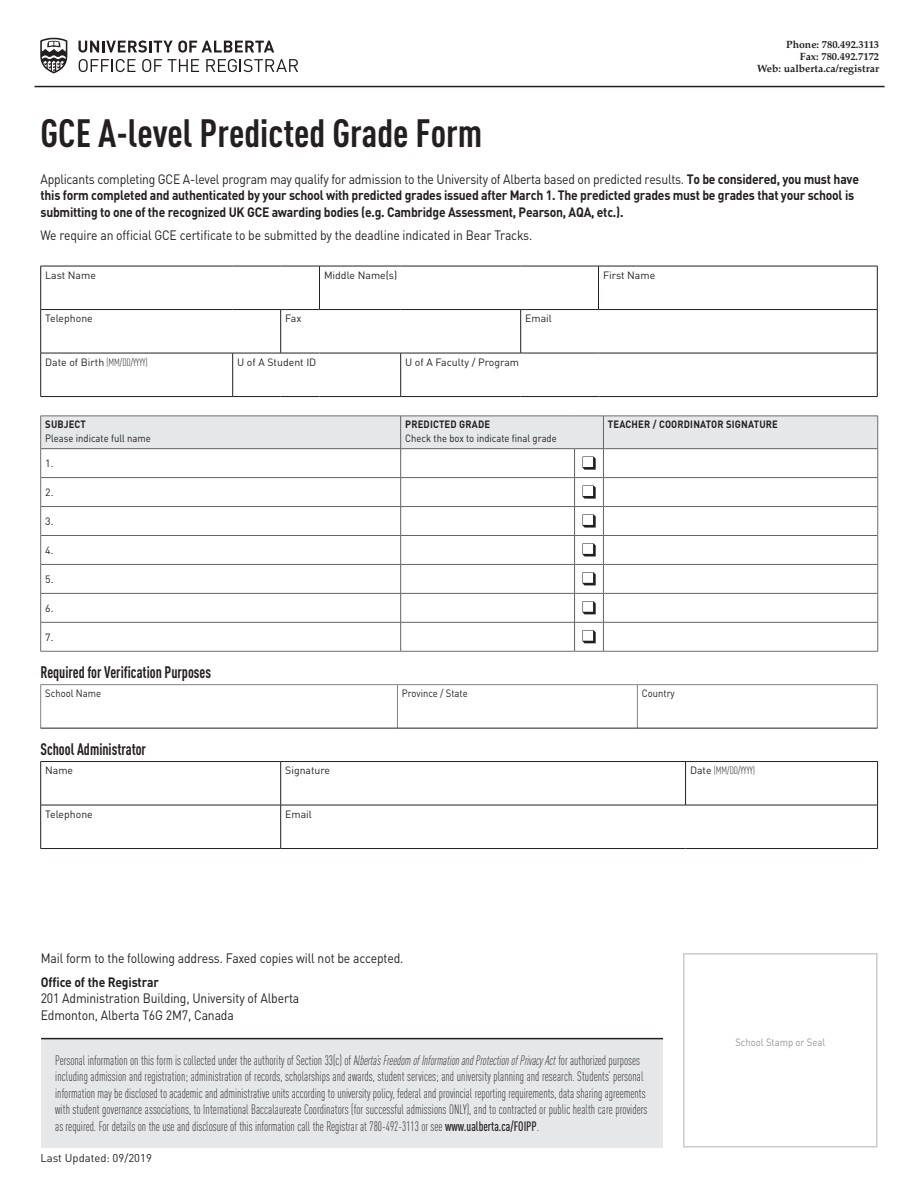
<style>
.page{position:relative;width:918px;height:1188px;background:#fff}
.page>*{position:absolute;margin:0;border:0;box-sizing:border-box;transform-origin:0 0}
.t1{font:700 condensed 39px "DIN Pro";color:#231f20}
.t2{font:700 condensed 16.5px "DIN Pro";color:#231f20;scale:.9 1}
.t3{font:300 condensed 13.5px/16.5px "DIN Pro";color:#231f20;scale:.9 1}
.t4{font:700 13.5px/16.5px "DIN Pro";letter-spacing:-.02em;color:#231f20;scale:.9 1}
.t5{font:13.5px "DIN Pro";letter-spacing:-.01em;color:#231f20;scale:.9 1}
.t6{font:11.25px "DIN Pro";color:#231f20}
.t7{font:10.5px "DIN Pro";color:#231f20}
.t8{font:10.5px "DIN Pro";color:#231f20;scale:.9 1}
.phone{font:700 10.5px/12px "Palatino LT Std";color:#231f20;text-align:right}
.t9{font:700 10.5px "DIN Pro";letter-spacing:.02em;color:#231f20;scale:.9 1}
.t10{font:300 condensed 10.5px "DIN Pro";color:#231f20}
.t11{font:10.5px "DIN Pro";color:#939598;scale:.9 1}
.s1{font-weight:400}
.s2{font-weight:400;font-stretch:normal}
.s3{font-style:italic}
.s4{font-weight:500}
</style>
<div class="page">
<div style="left:683px;top:953px;width:195px;height:195px;border:1px solid #c7c8ca"></div>
<hr style="left:40px;top:266px;width:193px;height:1px;background:#231f20">
<hr style="left:40px;top:266px;width:1px;height:43px;background:#231f20">
<hr style="left:233px;top:266px;width:48px;height:1px;background:#231f20">
<hr style="left:281px;top:266px;width:39px;height:1px;background:#231f20">
<hr style="left:320px;top:266px;width:81px;height:1px;background:#231f20">
<hr style="left:319px;top:266px;width:1px;height:43px;background:#231f20">
<hr style="left:401px;top:266px;width:120px;height:1px;background:#231f20">
<hr style="left:521px;top:266px;width:77px;height:1px;background:#231f20">
<hr style="left:598px;top:266px;width:280px;height:1px;background:#231f20">
<hr style="left:598px;top:266px;width:1px;height:43px;background:#231f20">
<hr style="left:877px;top:266px;width:1px;height:43px;background:#231f20">
<hr style="left:40px;top:353px;width:193px;height:1px;background:#231f20">
<hr style="left:40px;top:353px;width:1px;height:43px;background:#231f20">
<hr style="left:233px;top:353px;width:48px;height:1px;background:#231f20">
<hr style="left:281px;top:353px;width:39px;height:1px;background:#231f20">
<hr style="left:320px;top:353px;width:81px;height:1px;background:#231f20">
<hr style="left:400px;top:353px;width:1px;height:43px;background:#231f20">
<hr style="left:40px;top:396px;width:193px;height:1px;background:#231f20">
<hr style="left:233px;top:396px;width:48px;height:1px;background:#231f20">
<hr style="left:281px;top:396px;width:39px;height:1px;background:#231f20">
<hr style="left:320px;top:396px;width:81px;height:1px;background:#231f20">
<hr style="left:40px;top:309px;width:193px;height:1px;background:#231f20">
<hr style="left:40px;top:310px;width:1px;height:43px;background:#231f20">
<hr style="left:233px;top:309px;width:48px;height:1px;background:#231f20">
<hr style="left:281px;top:309px;width:39px;height:1px;background:#231f20">
<hr style="left:280px;top:310px;width:1px;height:43px;background:#231f20">
<hr style="left:320px;top:309px;width:81px;height:1px;background:#231f20">
<hr style="left:401px;top:309px;width:120px;height:1px;background:#231f20">
<hr style="left:521px;top:309px;width:77px;height:1px;background:#231f20">
<hr style="left:520px;top:310px;width:1px;height:43px;background:#231f20">
<hr style="left:598px;top:309px;width:280px;height:1px;background:#231f20">
<hr style="left:877px;top:310px;width:1px;height:43px;background:#231f20">
<hr style="left:232px;top:353px;width:1px;height:43px;background:#231f20">
<hr style="left:401px;top:353px;width:120px;height:1px;background:#231f20">
<hr style="left:521px;top:353px;width:77px;height:1px;background:#231f20">
<hr style="left:598px;top:353px;width:280px;height:1px;background:#231f20">
<hr style="left:877px;top:353px;width:1px;height:43px;background:#231f20">
<hr style="left:401px;top:396px;width:120px;height:1px;background:#231f20">
<hr style="left:521px;top:396px;width:77px;height:1px;background:#231f20">
<hr style="left:598px;top:396px;width:280px;height:1px;background:#231f20">
<svg style="left:40px;top:416px;width:838px;height:236px"></svg>
<hr style="left:397px;top:685px;width:1px;height:43px;background:#808285">
<hr style="left:637px;top:685px;width:1px;height:43px;background:#808285">
<hr style="left:40px;top:684px;width:357px;height:1px;background:#808285">
<hr style="left:40px;top:685px;width:1px;height:43px;background:#808285">
<hr style="left:397px;top:684px;width:240px;height:1px;background:#808285">
<hr style="left:637px;top:684px;width:240px;height:1px;background:#808285">
<hr style="left:877px;top:685px;width:1px;height:43px;background:#808285">
<hr style="left:40px;top:728px;width:357px;height:1px;background:#231f20">
<hr style="left:397px;top:728px;width:240px;height:1px;background:#231f20">
<hr style="left:637px;top:728px;width:240px;height:1px;background:#231f20">
<hr style="left:40px;top:761px;width:241px;height:1px;background:#231f20">
<hr style="left:40px;top:762px;width:1px;height:43px;background:#231f20">
<hr style="left:281px;top:761px;width:405px;height:1px;background:#231f20">
<hr style="left:280px;top:762px;width:1px;height:43px;background:#231f20">
<hr style="left:686px;top:761px;width:192px;height:1px;background:#231f20">
<hr style="left:685px;top:762px;width:1px;height:43px;background:#231f20">
<hr style="left:877px;top:762px;width:1px;height:43px;background:#231f20">
<hr style="left:281px;top:805px;width:405px;height:1px;background:#231f20">
<hr style="left:686px;top:805px;width:192px;height:1px;background:#231f20">
<hr style="left:877px;top:805px;width:1px;height:43px;background:#231f20">
<hr style="left:281px;top:848px;width:405px;height:1px;background:#231f20">
<hr style="left:686px;top:848px;width:192px;height:1px;background:#231f20">
<hr style="left:40px;top:805px;width:241px;height:1px;background:#231f20">
<hr style="left:40px;top:805px;width:1px;height:43px;background:#231f20">
<hr style="left:280px;top:805px;width:1px;height:43px;background:#231f20">
<hr style="left:40px;top:848px;width:241px;height:1px;background:#231f20">
<svg style="left:78px;top:41px;width:196px;height:12px"></svg>
<svg style="left:79px;top:59px;width:56px;height:13px"></svg>
<svg style="left:142px;top:59px;width:20px;height:13px"></svg>
<svg style="left:168px;top:59px;width:31px;height:13px"></svg>
<svg style="left:206px;top:59px;width:92px;height:13px"></svg>
<svg style="left:40px;top:38px;width:27px;height:35px"></svg>
<hr style="left:35px;top:86px;width:850px;height:1px;background:#231f20">
<div style="left:41px;top:1038px;width:622px;height:110px;background:#e6e7e9"></div>
<hr style="left:41px;top:1038px;width:622px;height:1px;background:#231f20">
<p class="phone" style="left:786px;top:38px;width:94px">Phone: 780.492.3113</p>
<p class="phone" style="left:757px;top:50px;width:124px">Fax: 780.492.7172<br>Web: ualberta.ca/registrar</p>
<p class="t1" style="left:40px;top:104px;width:443px">GCE A-level Predicted Grade Form</p>
<p class="t4" style="left:40px;top:169px;width:911px"><span class="s1">Applicants completing GCE A-level program may qualify for admission to the University of Alberta based on predicted results.</span> To be considered, you must have this form completed and authenticated by your school with predicted grades issued after March 1. The predicted grades must be grades that your school is submitting to one of the recognized UK GCE awarding bodies (e.g. Cambridge Assessment, Pearson, AQA, etc.).</p>
<p class="t5" style="left:40px;top:224px;width:548px">We require an official GCE certificate to be submitted by the deadline indicated in Bear Tracks.</p>
<p class="t7" style="left:45px;top:267px;width:52px">Last Name</p>
<p class="t7" style="left:324px;top:267px;width:75px">Middle Name(s)</p>
<p class="t7" style="left:603px;top:267px;width:54px">First Name</p>
<p class="t7" style="left:45px;top:310px;width:49px">Telephone</p>
<p class="t7" style="left:285px;top:310px;width:18px">Fax</p>
<p class="t7" style="left:525px;top:310px;width:28px">Email</p>
<p class="t10" style="left:45px;top:354px;width:104px"><span class="s2">Date of Birth</span> (MM/DD/YYYY)</p>
<p class="t7" style="left:237px;top:354px;width:81px">U of A Student ID</p>
<p class="t7" style="left:405px;top:354px;width:115px">U of A Faculty / Program</p>
<p class="t9" style="left:45px;top:416px;width:47px">SUBJECT</p>
<p class="t8" style="left:45px;top:430px;width:119px">Please indicate full name</p>
<p class="t9" style="left:405px;top:416px;width:96px">PREDICTED GRADE</p>
<p class="t8" style="left:405px;top:430px;width:170px">Check the box to indicate final grade</p>
<p class="t9" style="left:608px;top:416px;width:190px">TEACHER / COORDINATOR SIGNATURE</p>
<p class="t7" style="left:45px;top:455px;width:10px">1.</p>
<p class="t7" style="left:45px;top:484px;width:10px">2.</p>
<p class="t7" style="left:45px;top:513px;width:10px">3.</p>
<p class="t7" style="left:45px;top:542px;width:10px">4.</p>
<p class="t7" style="left:45px;top:571px;width:10px">5.</p>
<p class="t7" style="left:45px;top:600px;width:10px">6.</p>
<p class="t7" style="left:45px;top:629px;width:10px">7.</p>
<p class="t2" style="left:40px;top:660px;width:191px">Required for Verification Purposes</p>
<p class="t8" style="left:45px;top:685px;width:64px">School Name</p>
<p class="t8" style="left:402px;top:685px;width:75px">Province / State</p>
<p class="t8" style="left:642px;top:685px;width:38px">Country</p>
<p class="t2" style="left:40px;top:737px;width:119px">School Administrator</p>
<p class="t7" style="left:45px;top:762px;width:30px">Name</p>
<p class="t7" style="left:285px;top:762px;width:47px">Signature</p>
<p class="t10" style="left:690px;top:763px;width:66px"><span class="s2">Date</span> (MM/DD/YYYY)</p>
<p class="t7" style="left:45px;top:806px;width:49px">Telephone</p>
<p class="t7" style="left:285px;top:806px;width:28px">Email</p>
<p class="t5" style="left:41px;top:948px;width:405px">Mail form to the following address. Faxed copies will not be accepted.</p>
<p class="t4" style="left:41px;top:972px;width:133px">Office of the Registrar</p>
<p class="t5" style="left:41px;top:988px;width:289px">201 Administration Building, University of Alberta</p>
<p class="t5" style="left:41px;top:1004px;width:216px">Edmonton, Alberta T6G 2M7, Canada</p>
<p class="t3" style="left:55px;top:1051px;width:660px">Personal information on this form is collected under the authority of Section 33(c) of A<span class="s3">lberta’s Freedom of Information and Protection of Privacy Act</span> for authorized purposes including admission and registration; administration of records, scholarships and awards, student services; and university planning and research. Students’ personal information may be disclosed to academic and administrative units according to university policy, federal and provincial reporting requirements, data sharing agreements with student governance associations, to International Baccalaureate Coordinators (for successful admissions ONLY), and to contracted or public health care providers as required. For details on the use and disclosure of this information call the Registrar at 780-492-3113 or see <span class="s4">www.ualberta.ca/FOIPP</span>.</p>
<p class="t6" style="left:40px;top:1149px;width:113px">Last Updated: 09/2019</p>
<p class="t11" style="left:735px;top:1034px;width:101px">School Stamp or Seal</p>
</div>
